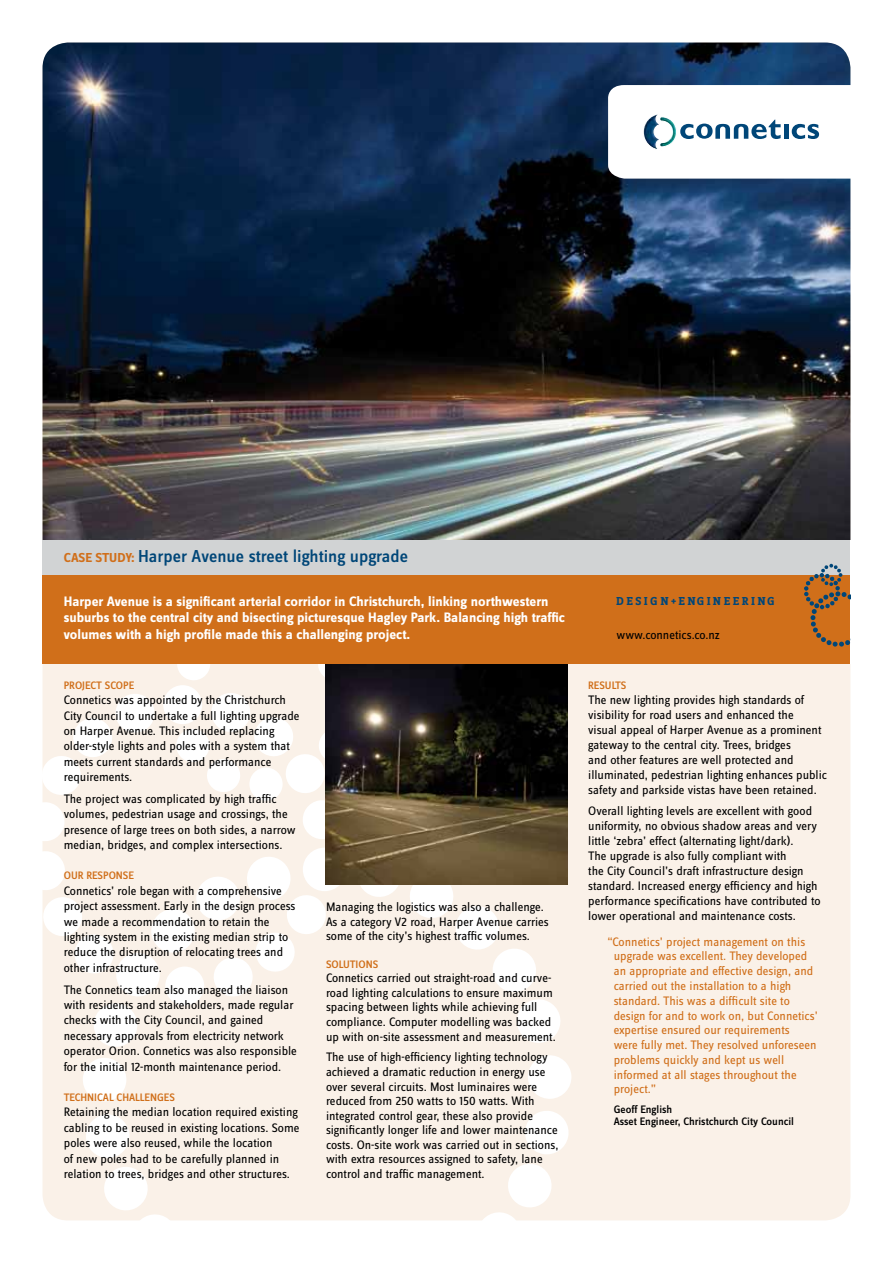
<style>
.page{position:relative;width:893px;height:1263px;background:#fff}
.page>*{position:absolute;margin:0;border:0;box-sizing:border-box;transform-origin:0 0}
.t1{font:500 18px "Zine Sans Dis";color:#004678}
.t2{font:700 14.25px/16.5px "Zine Sans Dis";color:#fff}
.t3{font:12.75px/15.5px "Zine Sans Dis";color:#000}
.t4{font:12.75px/14.9px "Zine Sans Dis";color:#d06f1a}
.t5{font:700 12px "Zine Slab Dis";letter-spacing:.22em;color:#004678}
.t6{font:500 11.25px "Zine Sans Dis";color:#d06f1a}
.t7{font:500 11.25px/12.8px "Zine Sans Dis";color:#000}
.s1{font-weight:700;font-size:13.5px;color:#d06f1a}
</style>
<div class="page">
<div style="left:43px;top:43px;width:807px;height:1177px;background:#faf1e8;border-radius:26px"></div>
<img style="left:43px;top:43px;width:807px;height:497px">
<svg style="left:175px;top:663px;width:67px;height:17px"></svg>
<svg style="left:286px;top:663px;width:39px;height:14px"></svg>
<div style="left:163px;top:685px;width:39px;height:39px;background:#fff;border-radius:50%"></div>
<svg style="left:42px;top:691px;width:113px;height:152px"></svg>
<svg style="left:176px;top:693px;width:149px;height:146px"></svg>
<svg style="left:42px;top:850px;width:284px;height:199px"></svg>
<svg style="left:83px;top:1058px;width:43px;height:43px"></svg>
<svg style="left:84px;top:1114px;width:138px;height:107px"></svg>
<svg style="left:435px;top:1111px;width:135px;height:110px"></svg>
<svg style="left:528px;top:1055px;width:43px;height:44px"></svg>
<svg style="left:355px;top:884px;width:208px;height:159px"></svg>
<div style="left:303px;top:848px;width:43px;height:43px;background:#fff;border-radius:50%"></div>
<img style="left:325px;top:663px;width:243px;height:221px">
<div style="left:43px;top:574px;width:807px;height:89px;background:#d06f1a"></div>
<svg style="left:608px;top:85px;width:243px;height:94px;background:#ecf0f4"></svg>
<div style="left:43px;top:540px;width:807px;height:34px;background:#d1d3d4"></div>
<svg style="left:804px;top:564px;width:47px;height:83px"></svg>
<h1 class="t1" style="left:64px;top:547px;width:346px"><span class="s1">Case Study:</span> Harper Avenue street lighting upgrade</h1>
<p class="t2" style="left:64px;top:593px;width:503px">Harper Avenue is a significant arterial corridor in Christchurch, linking northwestern suburbs to the central city and bisecting picturesque Hagley Park. Balancing high traffic volumes with a high profile made this a challenging project.</p>
<p class="t6" style="left:64px;top:679px;width:72px">Project scope</p>
<p class="t3" style="left:64px;top:693px;width:237px">Connetics was appointed by the Christchurch City Council to undertake a full lighting upgrade on Harper Avenue. This included replacing older-style lights and poles with a system that meets current standards and performance requirements.</p>
<p class="t3" style="left:64px;top:792px;width:233px">The project was complicated by high traffic volumes, pedestrian usage and crossings, the presence of large trees on both sides, a narrow median, bridges, and complex intersections.</p>
<p class="t6" style="left:64px;top:870px;width:72px">Our response</p>
<p class="t3" style="left:64px;top:883px;width:233px">Connetics’ role began with a comprehensive project assessment. Early in the design process we made a recommendation to retain the lighting system in the existing median strip to reduce the disruption of relocating trees and other infrastructure.</p>
<p class="t3" style="left:64px;top:982px;width:235px">The Connetics team also managed the liaison with residents and stakeholders, made regular checks with the City Council, and gained necessary approvals from electricity network operator Orion. Connetics was also responsible for the initial 12-month maintenance period.</p>
<p class="t6" style="left:64px;top:1091px;width:113px">Technical challenges</p>
<p class="t3" style="left:64px;top:1105px;width:237px">Retaining the median location required existing cabling to be reused in existing locations. Some poles were also reused, while the location<br>of new poles had to be carefully planned in relation to trees, bridges and other structures.</p>
<p class="t3" style="left:326px;top:900px;width:224px;line-height:14.5px">Managing the logistics was also a challenge.<br>As a category V2 road, Harper Avenue carries some of the city’s highest traffic volumes.</p>
<p class="t6" style="left:326px;top:958px;width:54px">Solutions</p>
<p class="t3" style="left:326px;top:971px;width:231px;line-height:14.5px">Connetics carried out straight-road and curve&shy;road lighting calculations to ensure maximum spacing between lights while achieving full compliance. Computer modelling was backed up with on-site assessment and measurement.</p>
<p class="t3" style="left:326px;top:1050px;width:234px;line-height:14.5px">The use of high-efficiency lighting technology achieved a dramatic reduction in energy use over several circuits. Most luminaires were reduced from 250 watts to 150 watts. With integrated control gear, these also provide significantly longer life and lower maintenance costs. On-site work was carried out in sections, with extra resources assigned to safety, lane control and traffic management.</p>
<p class="t5" style="left:617px;top:595px;width:160px">DESIGN+ENGINEERING</p>
<p class="t3" style="left:617px;top:627px;width:105px">www.connetics.co.nz</p>
<p class="t6" style="left:588px;top:679px;width:40px">Results</p>
<p class="t3" style="left:588px;top:693px;width:240px;line-height:15px">The new lighting provides high standards of visibility for road users and enhanced the<br>visual appeal of Harper Avenue as a prominent gateway to the central city. Trees, bridges<br>and other features are well protected and illuminated, pedestrian lighting enhances public safety and parkside vistas have been retained.</p>
<p class="t3" style="left:588px;top:804px;width:234px;line-height:15px">Overall lighting levels are excellent with good uniformity, no obvious shadow areas and very little ‘zebra’ effect (alternating light/dark).<br>The upgrade is also fully compliant with<br>the City Council’s draft infrastructure design standard. Increased energy efficiency and high performance specifications have contributed to lower operational and maintenance costs.</p>
<p class="t4" style="left:614px;top:934px;width:205px;text-indent:-6px">“Connetics’ project management on this upgrade was excellent. They developed an appropriate and effective design, and carried out the installation to a high standard. This was a difficult site to design for and to work on, but Connetics’ expertise ensured our requirements<br>were fully met. They resolved unforeseen problems quickly and kept us well informed at all stages throughout the project.”</p>
<p class="t7" style="left:614px;top:1103px;width:182px">Geoff English<br>Asset Engineer, Christchurch City Council</p>
</div>
